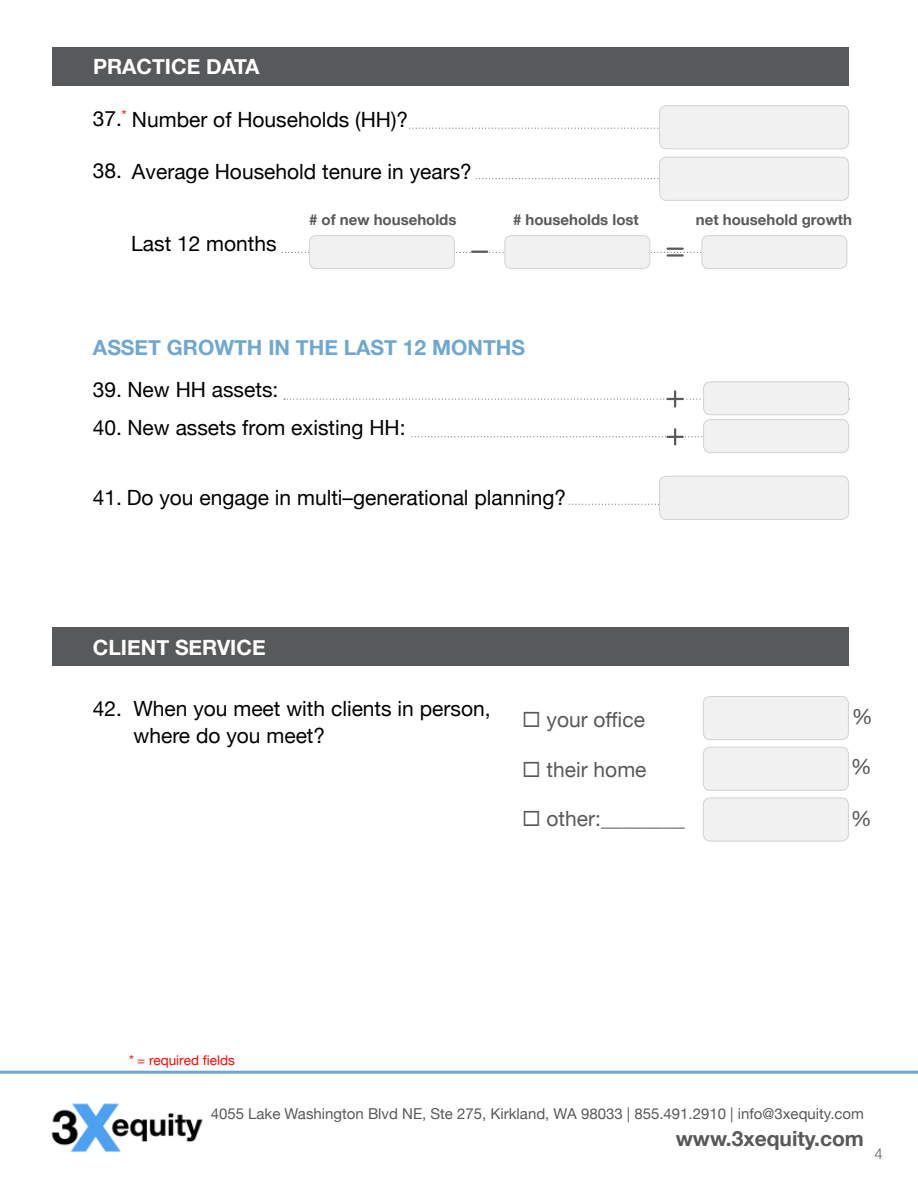
<style>
.page{position:relative;width:918px;height:1188px;background:#fff}
.page>*{position:absolute;margin:0;border:0;box-sizing:border-box;transform-origin:0 0}
.t1{font:21px/27px "Helvetica Neue";color:#000}
.t2{font:21px "Helvetica Neue";color:#58595b}
.t3{font:700 21px "Helvetica Neue";color:#6ea7d0}
.t4{font:700 21px "Helvetica Neue";color:#fff}
.t5{font:700 21px "Helvetica Neue";color:#58595b}
.t6{font:21px "Helvetica Neue";color:#57585b}
.t7{font:15px "Helvetica Neue";color:#58595b}
.t8{font:700 15px "Helvetica Neue";color:#58595b}
.t9{font:300 15px "Helvetica Neue";color:#58595b}
.t10{font:13.5px "Helvetica Neue";color:#f00}
.s1{font-size:13.8px}
</style>
<div class="page">
<svg style="left:476px;top:178px;width:183px;height:1px"></svg>
<svg style="left:410px;top:128px;width:249px;height:1px"></svg>
<img style="left:51px;top:1103px;width:152px;height:50px">
<hr style="left:0;top:1071px;width:918px;height:3px;background:#6ea7d0">
<div style="left:52px;top:47px;width:797px;height:39px;background:#58595b"></div>
<svg style="left:569px;top:504px;width:90px;height:1px"></svg>
<div style="left:52px;top:628px;width:797px;height:38px;background:#58595b"></div>
<div style="left:309px;top:236px;width:145px;height:33px;background:#f1f1f2;border-radius:7px"></div>
<div style="left:309px;top:235px;width:146px;height:34px;border:1px solid #d1d3d4;border-radius:7px"></div>
<div style="left:702px;top:236px;width:145px;height:33px;background:#f1f1f2;border-radius:7px"></div>
<div style="left:701px;top:235px;width:146px;height:34px;border:1px solid #d1d3d4;border-radius:7px"></div>
<div style="left:505px;top:236px;width:145px;height:33px;background:#f1f1f2;border-radius:7px"></div>
<div style="left:504px;top:235px;width:146px;height:34px;border:1px solid #d1d3d4;border-radius:7px"></div>
<div style="left:704px;top:382px;width:145px;height:33px;background:#f1f1f2;border-radius:7px"></div>
<div style="left:703px;top:381px;width:146px;height:34px;border:1px solid #d1d3d4;border-radius:7px"></div>
<div style="left:704px;top:420px;width:145px;height:33px;background:#f1f1f2;border-radius:7px"></div>
<div style="left:703px;top:419px;width:146px;height:34px;border:1px solid #d1d3d4;border-radius:7px"></div>
<svg style="left:284px;top:391px;width:565px;height:16px"></svg>
<svg style="left:282px;top:248px;width:421px;height:5px"></svg>
<hr style="left:668px;top:254px;width:15px;height:3px;background:#58595b">
<svg style="left:412px;top:429px;width:293px;height:15px"></svg>
<div style="left:660px;top:476px;width:189px;height:43px;background:#f1f1f2;border-radius:7px"></div>
<div style="left:659px;top:476px;width:190px;height:44px;border:1px solid #d1d3d4;border-radius:7px"></div>
<div style="left:660px;top:106px;width:189px;height:43px;background:#f1f1f2;border-radius:7px"></div>
<div style="left:659px;top:105px;width:190px;height:44px;border:1px solid #d1d3d4;border-radius:7px"></div>
<div style="left:660px;top:157px;width:189px;height:43px;background:#f1f1f2;border-radius:7px"></div>
<div style="left:659px;top:157px;width:190px;height:44px;border:1px solid #d1d3d4;border-radius:7px"></div>
<div style="left:703px;top:696px;width:145px;height:44px;background:#f1f1f2;border-radius:7px"></div>
<div style="left:703px;top:696px;width:146px;height:44px;border:1px solid #d1d3d4;border-radius:7px"></div>
<div style="left:703px;top:747px;width:145px;height:43px;background:#f1f1f2;border-radius:7px"></div>
<div style="left:703px;top:747px;width:146px;height:44px;border:1px solid #d1d3d4;border-radius:7px"></div>
<div style="left:703px;top:798px;width:145px;height:43px;background:#f1f1f2;border-radius:7px"></div>
<div style="left:703px;top:798px;width:146px;height:43px;border:1px solid #d1d3d4;border-radius:7px"></div>
<p class="t4" style="left:93px;top:51px;width:168px">PRACTICE DATA</p>
<p class="t1" style="left:93px;top:107px;width:317px">37.<sup>*</sup> Number of Households (HH)?</p>
<p class="t1" style="left:132px;top:159px;width:341px">Average Household tenure in years?</p>
<p class="t1" style="left:93px;top:159px;width:31px">38.</p>
<p class="t1" style="left:131px;top:232px;width:147px">Last 12 months</p>
<p class="t8" style="left:309px;top:208px;width:149px"># of new households</p>
<p class="t8" style="left:513px;top:208px;width:127px"># households lost</p>
<p class="t8" style="left:696px;top:208px;width:158px">net household growth</p>
<p class="t3" style="left:93px;top:331px;width:434px">ASSET GROWTH IN THE LAST 12 MONTHS</p>
<p class="t1" style="left:93px;top:378px;width:187px">39. New HH assets:</p>
<p class="t1" style="left:93px;top:415px;width:314px">40. New assets from existing HH:</p>
<p class="t1" style="left:93px;top:485px;width:475px">41. Do you engage in multi–generational planning?</p>
<p class="t4" style="left:93px;top:631px;width:174px">CLIENT SERVICE</p>
<p class="t1" style="left:133px;top:696px;width:359px;text-indent:-41px">42. When you meet with clients in person, where do you meet?</p>
<p class="t2" style="left:522px;top:704px;width:124px">◻ your office</p>
<p class="t2" style="left:522px;top:754px;width:126px">◻ their home</p>
<p class="t2" style="left:522px;top:804px;width:165px">◻ other:________</p>
<p class="t10" style="left:129px;top:1050px;width:107px"><span class="s1">*</span> = required fields</p>
<p class="t6" style="left:852px;top:701px;width:22px">%</p>
<p class="t6" style="left:851px;top:751px;width:22px">%</p>
<p class="t6" style="left:851px;top:803px;width:22px">%</p>
<p class="t7" style="left:211px;top:1102px;width:655px">4055 Lake Washington Blvd NE, Ste 275, Kirkland, WA 98033 | 855.491.2910 | info@3xequity.com</p>
<p class="t5" style="left:676px;top:1122px;width:190px">www.3xequity.com</p>
<p class="t9" style="left:874px;top:1142px;width:10px">4</p>
</div>
